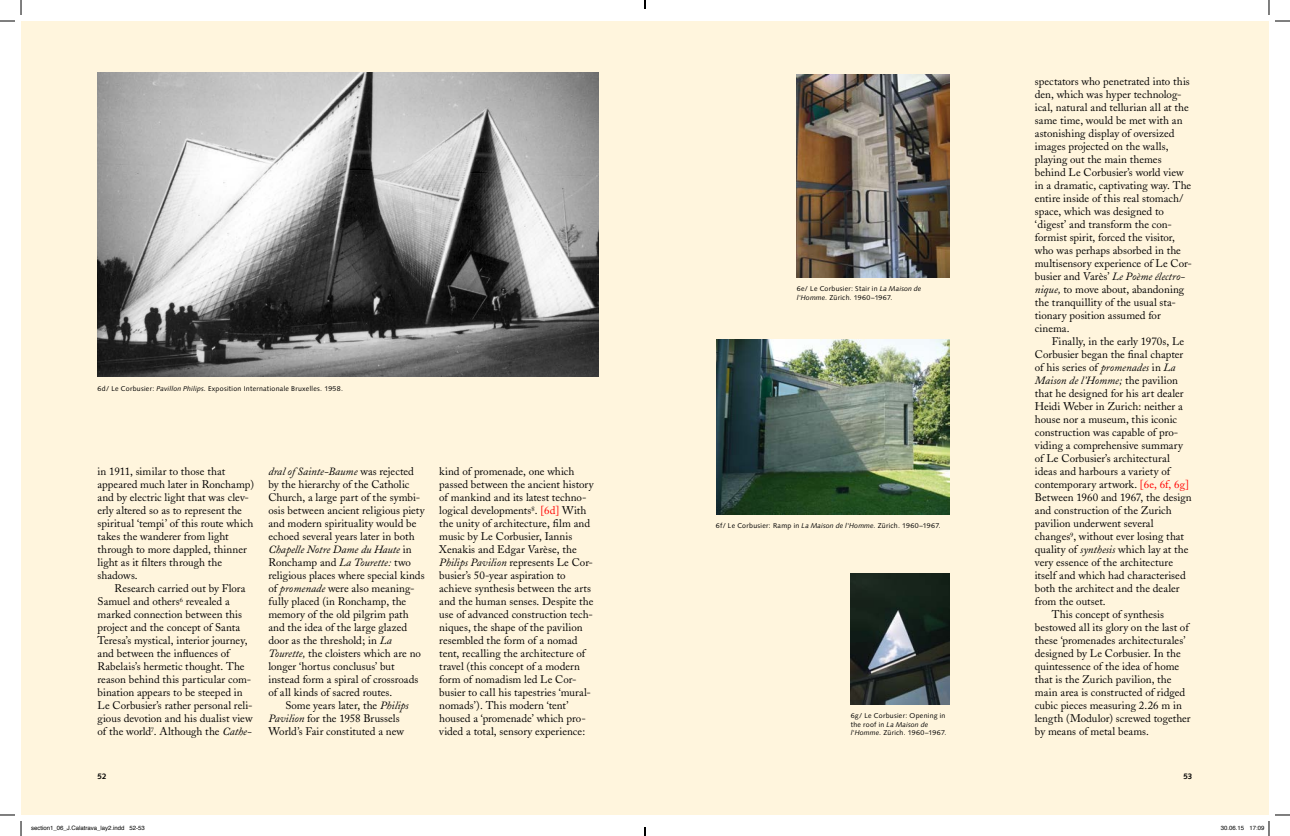
<style>
.page{position:relative;width:1290px;height:836px;background:#fff}
.page>*{position:absolute;margin:0;border:0;box-sizing:border-box;transform-origin:0 0}
.t1{font:11px/13px "Adobe Caslon";color:#000}
.t2{font:italic 11px "Adobe Caslon";color:#000}
.t3{font:700 8px "Syntax";color:#000}
.t4{font:7px/8.4px "Syntax";letter-spacing:.04em;color:#000}
.t5{font:6px "Helvetica";color:#000}
.s1{font-style:italic}
.s2{color:#f00}
.s3{font-style:normal}
</style>
<div class="page">
<div style="left:21px;top:21px;width:624px;height:794px;background:#fff5dd"></div>
<div style="left:645px;top:21px;width:623px;height:794px;background:#fff5dd"></div>
<img style="left:98px;top:72px;width:500px;height:305px">
<img style="left:716px;top:340px;width:233px;height:174px">
<img style="left:850px;top:573px;width:99px;height:131px">
<img style="left:796px;top:74px;width:153px;height:204px">
<svg style="left:0;top:0;width:22px;height:22px"></svg>
<svg style="left:0;top:814px;width:22px;height:22px"></svg>
<svg style="left:1268px;top:0;width:21px;height:22px"></svg>
<svg style="left:1268px;top:814px;width:21px;height:22px"></svg>
<p class="t4" style="left:98px;top:384px;width:247px">6d/ Le Corbusier: <span class="s1">Pavillon Philips.</span> Exposition Internationale Bruxelles. 1958.</p>
<p class="t1" style="left:98px;top:465px;width:158px">in 1911, similar to those that appeared much later in Ronchamp) and by electric light that was clev&shy;erly altered so as to represent the spiritual ‘tempi’ of this route which takes the wanderer from light through to more dappled, thinner light as it filters through the shadows.</p>
<p class="t1" style="left:98px;top:582px;width:157px;text-indent:17px">Research carried out by Flora Samuel and others<sup>6</sup> revealed a marked connection between this project and the concept of Santa Teresa’s mystical, interior journey, and between the influences of Rabelais’s hermetic thought. The reason behind this particular com&shy;bination appears to be steeped in Le Corbusier’s rather personal reli&shy;gious devotion and his dualist view of the world<sup>7</sup>. Although the <span class="s1">Cathe-</span></p>
<p class="t1" style="left:268px;top:465px;width:158px"><span class="s1">dral of Sainte-Baume</span> was rejected by the hierarchy of the Catholic<br>Church, a large part of the symbi&shy;osis between ancient religious piety and modern spirituality would be echoed several years later in both<br><span class="s1">Chapelle Notre Dame du Haute</span> in<br>Ronchamp and <span class="s1">La Tourette:</span> two religious places where special kinds of <span class="s1">promenade</span> were also meaning&shy;fully placed (in Ronchamp, the memory of the old pilgrim path and the idea of the large glazed door as the threshold; in <span class="s1">La<br>Tourette,</span> the cloisters which are no longer ‘hortus conclusus’ but instead form a spiral of crossroads of all kinds of sacred routes.</p>
<p class="t1" style="left:268px;top:699px;width:142px;text-indent:17px">Some years later, the <span class="s1">Philips<br>Pavilion</span> for the 1958 Brussels<br>World’s Fair constituted a new</p>
<p class="t1" style="left:439px;top:465px;width:156px">kind of promenade, one which passed between the ancient history of mankind and its latest techno&shy;logical developments<sup>8</sup>. <span class="s2">[6d]</span> With the unity of architecture, film and music by Le Corbusier, Iannis<br>Xenakis and Edgar Varèse, the<br><span class="s1">Philips Pavilion</span> represents Le Cor&shy;busier’s 50-year aspiration to achieve synthesis between the arts and the human senses. Despite the use of advanced construction tech&shy;niques, the shape of the pavilion resembled the form of a nomad tent, recalling the architecture of travel (this concept of a modern form of nomadism led Le Cor&shy;busier to call his tapestries ‘mural&shy;nomads’). This modern ‘tent’ housed a ‘promenade’ which pro&shy;vided a total, sensory experience:</p>
<p class="t4" style="left:796px;top:285px;width:126px">6e/ Le Corbusier: Stair in <span class="s1">La Maison de l'Homme</span>. Zürich. 1960–1967.</p>
<p class="t4" style="left:715px;top:521px;width:226px">6f/ Le Corbusier: Ramp in <span class="s1">La Maison de l'Homme</span>. Zürich. 1960–1967.</p>
<p class="t4" style="left:850px;top:712px;width:97px">6g/ Le Corbusier: Opening in the roof in <span class="s1">La Maison de l'Homme</span>. Zürich. 1960–1967.</p>
<p class="t1" style="left:1034px;top:75px;width:159px">spectators who penetrated into this den, which was hyper technolog&shy;ical, natural and tellurian all at the same time, would be met with an astonishing display of oversized images projected on the walls, playing out the main themes behind Le Corbusier’s world view in a dramatic, captivating way. The entire inside of this real stomach/ space, which was designed to ‘digest’ and transform the con&shy;formist spirit, forced the visitor, who was perhaps absorbed in the multisensory experience of Le Cor&shy;busier and Varès’ <span class="s1">Le Poème électro&shy;nique,</span> to move about, abandoning the tranquillity of the usual sta&shy;tionary position assumed for cinema.</p>
<p class="t1" style="left:1051px;top:335px;width:134px">Finally, in the early 1970s, Le</p>
<p class="t1" style="left:1034px;top:348px;width:150px">Corbusier began the final chapter</p>
<p class="t1" style="left:1034px;top:361px;width:142px">of his series of <span class="s1">promenades</span> in <span class="s1">La</span></p>
<p class="t2" style="left:1034px;top:374px;width:144px">Maison de l’Homme; <span class="s3">the pavilion</span></p>
<p class="t1" style="left:1034px;top:387px;width:150px">that he designed for his art dealer</p>
<p class="t1" style="left:1034px;top:400px;width:149px">Heidi Weber in Zurich: neither a</p>
<p class="t1" style="left:1034px;top:413px;width:144px">house nor a museum, this iconic</p>
<p class="t1" style="left:1034px;top:426px;width:145px">construction was capable of pro-</p>
<p class="t1" style="left:1034px;top:439px;width:149px">viding a comprehensive summary</p>
<p class="t1" style="left:1034px;top:452px;width:136px">of Le Corbusier’s architectural</p>
<p class="t1" style="left:1034px;top:465px;width:137px">ideas and harbours a variety of</p>
<p class="t1" style="left:1034px;top:478px;width:156px">contemporary artwork. <span class="s2">[6e, 6f, 6g]</span></p>
<p class="t1" style="left:1034px;top:491px;width:158px">Between 1960 and 1967, the design</p>
<p class="t1" style="left:1034px;top:504px;width:138px">and construction of the Zurich</p>
<p class="t1" style="left:1034px;top:517px;width:120px">pavilion underwent several</p>
<p class="t1" style="left:1034px;top:530px;width:151px">changes<sup>9</sup>, without ever losing that</p>
<p class="t1" style="left:1034px;top:543px;width:155px">quality of <span class="s1">synthesis</span> which lay at the</p>
<p class="t1" style="left:1034px;top:556px;width:140px">very essence of the architecture</p>
<p class="t1" style="left:1034px;top:569px;width:152px">itself and which had characterised</p>
<p class="t1" style="left:1034px;top:582px;width:146px">both the architect and the dealer</p>
<p class="t1" style="left:1034px;top:595px;width:72px">from the outset.</p>
<p class="t1" style="left:1051px;top:608px;width:113px">This concept of synthesis</p>
<p class="t1" style="left:1034px;top:621px;width:155px">bestowed all its glory on the last of</p>
<p class="t1" style="left:1034px;top:634px;width:152px">these ‘promenades architecturales’</p>
<p class="t1" style="left:1034px;top:647px;width:147px">designed by Le Corbusier. In the</p>
<p class="t1" style="left:1034px;top:660px;width:146px">quintessence of the idea of home</p>
<p class="t1" style="left:1034px;top:673px;width:138px">that is the Zurich pavilion, the</p>
<p class="t1" style="left:1034px;top:686px;width:152px">main area is constructed of ridged</p>
<p class="t1" style="left:1034px;top:699px;width:149px">cubic pieces measuring 2.26 m in</p>
<p class="t1" style="left:1034px;top:712px;width:157px">length (Modulor) screwed together</p>
<p class="t1" style="left:1034px;top:725px;width:116px">by means of metal beams.</p>
<p class="t3" style="left:98px;top:771px;width:10px">52</p>
<p class="t3" style="left:1183px;top:771px;width:10px">53</p>
<p class="t5" style="left:31px;top:823px;width:115px">section1_06_J.Calatrava_lay2.indd 52-53</p>
<p class="t5" style="left:1220px;top:823px;width:45px">30.06.15 17:09</p>
</div>
